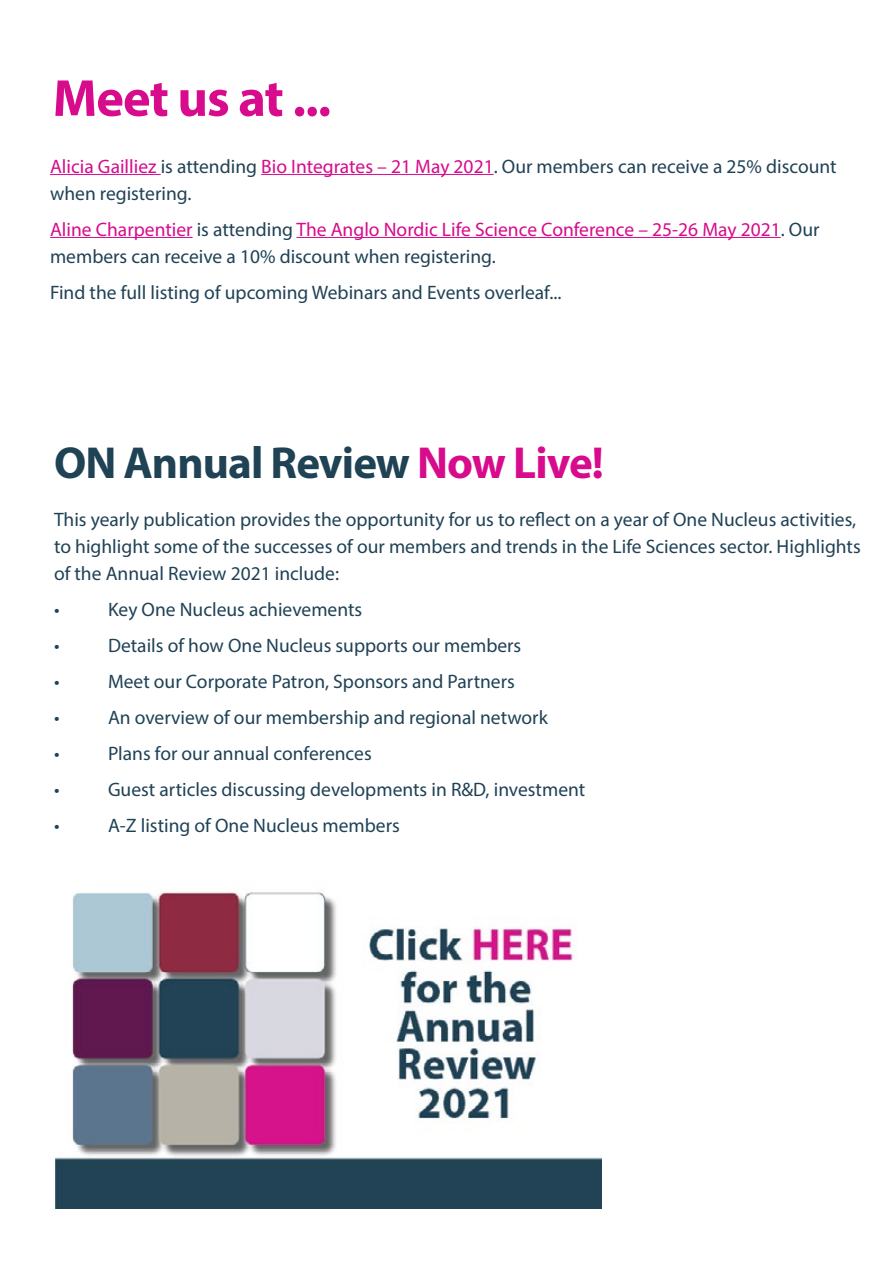
<style>
.page{position:relative;width:893px;height:1263px;background:#fff}
.page>*{position:absolute;margin:0;border:0;box-sizing:border-box;transform-origin:0 0}
.t1{font:700 52.5px "Myriad Pro";letter-spacing:-.02em;color:#d70b8c}
.t2{font:700 45px "Myriad Pro";letter-spacing:-.02em;color:#204255}
.t3{font:19.5px/27px "Myriad Pro";color:#204255}
.t4{font:19.5px/27px "Myriad Pro";color:#d70b8c}
.s1{color:#d70b8c}
.s2{color:#204255}
</style>
<div class="page">
<img style="left:55px;top:891px;width:546px;height:318px">
<hr style="left:50px;top:174px;width:111px;height:1px;background:#d70b8c">
<hr style="left:261px;top:174px;width:233px;height:1px;background:#d70b8c">
<hr style="left:50px;top:237px;width:143px;height:1px;background:#d70b8c">
<hr style="left:296px;top:237px;width:485px;height:1px;background:#d70b8c">
<h1 class="t1" style="left:53px;top:64px;width:280px">Meet us at ...</h1>
<p class="t3" style="left:50px;top:152px;width:788px"><span class="s1">Alicia Gailliez</span> is attending <span class="s1">Bio Integrates – 21 May 2021</span>. Our members can receive a 25% discount when registering.</p>
<p class="t4" style="left:50px;top:215px;width:771px">Aline Charpentier <span class="s2">is attending</span> The Anglo Nordic Life Science Conference – 25-26 May 2021<span class="s2">. Our members can receive a 10% discount when registering.</span></p>
<p class="t3" style="left:50px;top:278px;width:513px">Find the full listing of upcoming Webinars and Events overleaf...</p>
<h2 class="t2" style="left:54px;top:434px;width:551px">ON Annual Review <span class="s1">Now Live!</span></h2>
<p class="t3" style="left:54px;top:506px;width:808px">This yearly publication provides the opportunity for us to reflect on a year of One Nucleus activities, to highlight some of the successes of our members and trends in the Life Sciences sector. Highlights of the Annual Review 2021 include:</p>
<p class="t3" style="left:54px;top:596px;width:7px">•</p>
<p class="t3" style="left:108px;top:596px;width:256px">Key One Nucleus achievements</p>
<p class="t3" style="left:54px;top:632px;width:7px">•</p>
<p class="t3" style="left:108px;top:632px;width:415px">Details of how One Nucleus supports our members</p>
<p class="t3" style="left:54px;top:668px;width:7px">•</p>
<p class="t3" style="left:108px;top:668px;width:408px">Meet our Corporate Patron, Sponsors and Partners</p>
<p class="t3" style="left:54px;top:704px;width:7px">•</p>
<p class="t3" style="left:108px;top:704px;width:441px">An overview of our membership and regional network</p>
<p class="t3" style="left:54px;top:740px;width:7px">•</p>
<p class="t3" style="left:108px;top:740px;width:265px">Plans for our annual conferences</p>
<p class="t3" style="left:54px;top:776px;width:7px">•</p>
<p class="t3" style="left:108px;top:776px;width:479px">Guest articles discussing developments in R&amp;D, investment</p>
<p class="t3" style="left:54px;top:812px;width:7px">•</p>
<p class="t3" style="left:108px;top:812px;width:293px">A-Z listing of One Nucleus members</p>
</div>
